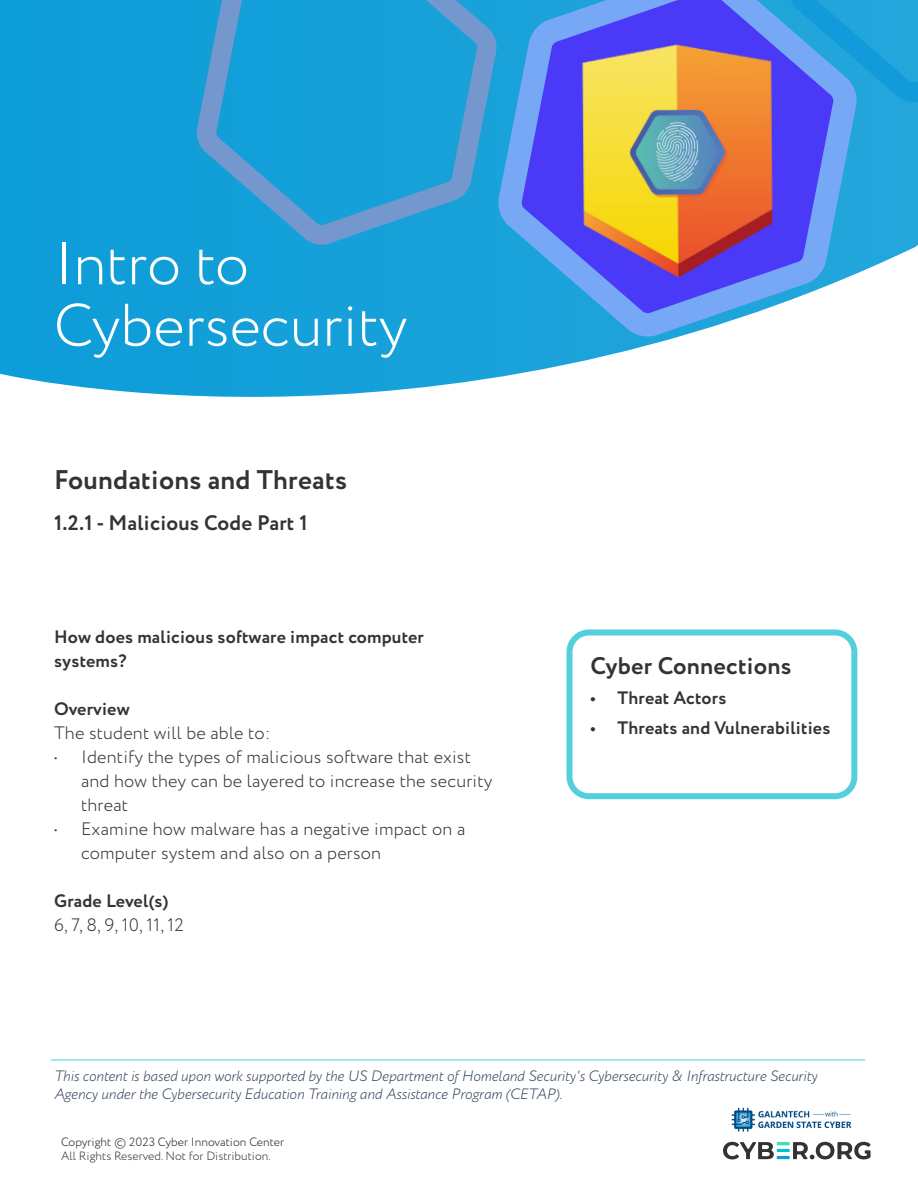
<style>
.page{position:relative;width:918px;height:1188px;background:#fff}
.page>*{position:absolute;margin:0;border:0;box-sizing:border-box;transform-origin:0 0}
.t1{font:300 60px/61.5px "Circe";color:#fff}
.t2{font:700 27px "Circe";letter-spacing:.01em;color:#333}
.t3{font:700 24px "Circe";letter-spacing:.01em;color:#333}
.t4{font:700 21px "Circe";letter-spacing:.01em;color:#333}
.t5{font:300 18px/24px "Circe";letter-spacing:.01em;color:#333}
.t6{font:700 18px/24px "Circe";letter-spacing:.01em;color:#333}
.t7{font:italic 300 15px/18px "Circe";color:#37495d}
.t8{font:300 12px "Circe";color:#333}
.t9{font:300 12px "Circe";color:#231f20}
</style>
<div class="page">
<svg style="left:723px;top:1142px;width:148px;height:17px"></svg>
<hr style="left:51px;top:1059px;width:814px;height:2px;background:#80e0e9">
<img style="left:731px;top:1107px;width:121px;height:25px">
<svg style="left:0;top:0;width:918px;height:232px;background:#129ed8"></svg>
<svg style="left:0;top:232px;width:918px;height:165px;fill:#15a0d9"></svg>
<svg style="left:482px;top:0;width:391px;height:357px;background:#7a8ec6"></svg>
<svg style="left:183px;top:0;width:327px;height:262px;background:#239ed7"></svg>
<div style="left:567px;top:629px;width:290px;height:170px;border:6px solid #53cfdd;border-radius:19px"></div>
<p class="t1" style="left:54px;top:235px;width:355px">Intro to<br>Cybersecurity</p>
<p class="t2" style="left:54px;top:462px;width:294px">Foundations and Threats</p>
<p class="t4" style="left:54px;top:509px;width:255px">1.2.1 - Malicious Code Part 1</p>
<p class="t6" style="left:54px;top:626px;width:371px">How does malicious software impact computer systems?</p>
<p class="t6" style="left:54px;top:698px;width:77px">Overview</p>
<p class="t5" style="left:54px;top:722px;width:218px">The student will be able to:</p>
<p class="t5" style="left:81px;top:746px;width:413px;text-indent:-27px">• Identify the types of malicious software that exist and how they can be layered to increase the security threat</p>
<p class="t5" style="left:81px;top:818px;width:386px;text-indent:-27px">• Examine how malware has a negative impact on a computer system and also on a person</p>
<p class="t6" style="left:54px;top:890px;width:116px">Grade Level(s)</p>
<p class="t5" style="left:54px;top:914px;width:131px">6, 7, 8, 9, 10, 11, 12</p>
<p class="t3" style="left:591px;top:649px;width:203px">Cyber Connections</p>
<p class="t6" style="left:591px;top:686px;width:137px">• Threat Actors</p>
<p class="t6" style="left:591px;top:716px;width:241px">• Threats and Vulnerabilities</p>
<p class="t7" style="left:54px;top:1067px;width:765px">This content is based upon work supported by the US Department of Homeland Security's Cybersecurity &amp; Infrastructure Security<br>Agency under the Cybersecurity Education Training and Assistance Program (CETAP).</p>
<p class="t9" style="left:61px;top:1134px;width:224px">Copyright © 2023 Cyber Innovation Center</p>
<p class="t8" style="left:61px;top:1148px;width:211px">All Rights Reserved. Not for Distribution.</p>
</div>
